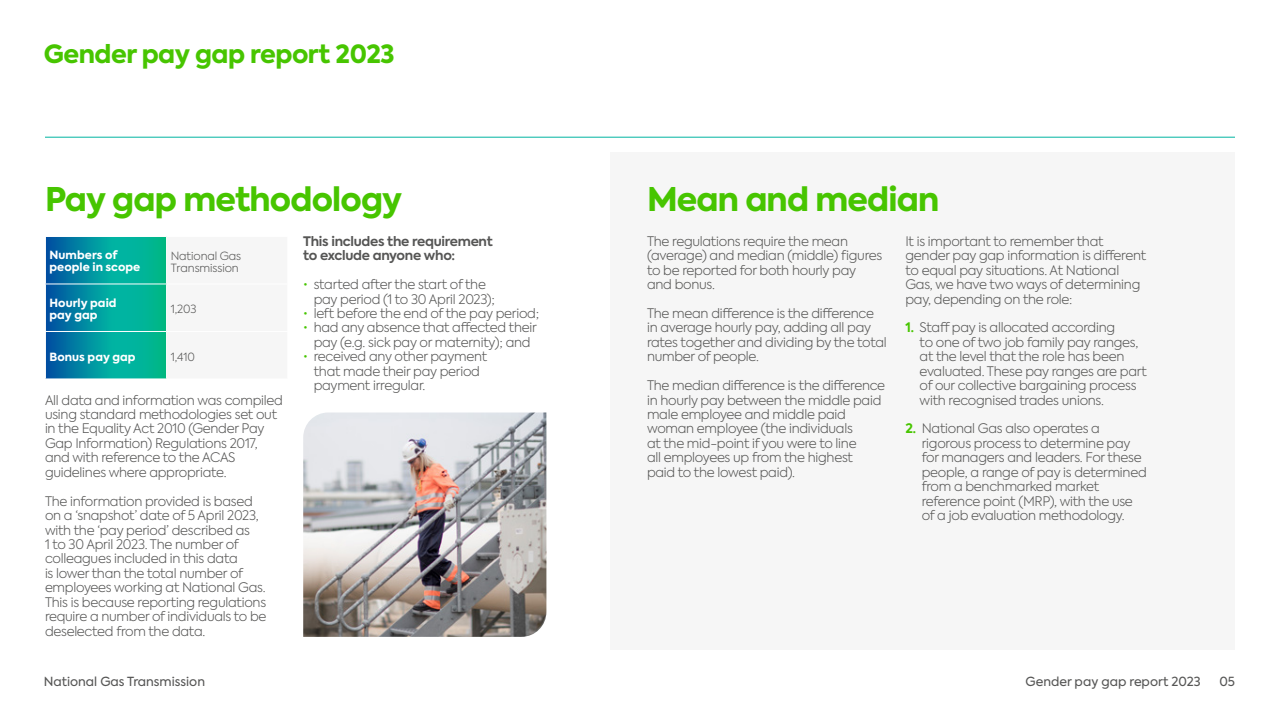
<style>
.page{position:relative;width:1280px;height:720px;background:#fff}
.page>*{position:absolute;margin:0;border:0;box-sizing:border-box;transform-origin:0 0}
.t1{font:800 32.5px "Axiforma";letter-spacing:-.025em;color:#47c500}
.t2{font:800 25px "Axiforma";letter-spacing:-.02em;color:#47c500}
.t3{font:300 13.12px/14.5px "Axiforma";letter-spacing:-.02em;color:#565655}
.t4{font:700 13.12px/14.4px "Axiforma";letter-spacing:-.02em;color:#565655}
.t5{font:12.5px "Axiforma";color:#565655}
.t6{font:800 11.25px/11.9px "Axiforma";letter-spacing:.005em;color:#fff}
.t7{font:300 11.25px/11.9px "Axiforma";letter-spacing:-.01em;color:#565655}
.s1{color:#47c500}
.s2{font-weight:700;color:#47c500}
</style>
<div class="page">
<div style="left:611px;top:152px;width:624px;height:498px;background:#f6f6f6"></div>
<hr style="left:45px;top:137px;width:1190px;height:1px;background:#00b4a2">
<svg style="left:46px;top:237px;width:120px;height:141px;background:#01979d"></svg>
<hr style="left:45px;top:284px;width:122px;height:1px;background:#fff">
<hr style="left:45px;top:331px;width:122px;height:1px;background:#fff">
<img style="left:303px;top:412px;width:243px;height:225px">
<h2 class="t2" style="left:44px;top:37px;width:353px">Gender pay gap report 2023</h2>
<h1 class="t1" style="left:45px;top:176px;width:359px">Pay gap methodology</h1>
<h1 class="t1" style="left:647px;top:176px;width:294px">Mean and median</h1>
<p class="t6" style="left:50px;top:249px;width:92px">Numbers of people in scope</p>
<p class="t7" style="left:171px;top:250px;width:72px">National Gas<br>Transmission</p>
<p class="t6" style="left:50px;top:298px;width:68px">Hourly paid pay gap</p>
<p class="t7" style="left:171px;top:303px;width:27px">1,203</p>
<p class="t6" style="left:50px;top:351px;width:88px">Bonus pay gap</p>
<p class="t7" style="left:171px;top:351px;width:26px">1,410</p>
<p class="t4" style="left:303px;top:234px;width:191px">This includes the requirement to exclude anyone who:</p>
<p class="t3" style="left:314px;top:277px;width:183px;text-indent:-11px"><span class="s1">•</span> started after the start of the pay period (1 to 30 April 2023);</p>
<p class="t3" style="left:303px;top:306px;width:238px"><span class="s1">•</span> left before the end of the pay period;</p>
<p class="t3" style="left:303px;top:320px;width:235px;text-align:center"><span class="s1">•</span> had any absence that affected their pay (e.g. sick pay or maternity); and</p>
<p class="t3" style="left:314px;top:349px;width:175px;text-indent:-11px"><span class="s1">•</span> received any other payment that made their pay period payment irregular.</p>
<p class="t3" style="left:647px;top:234px;width:237px">The regulations require the mean (average) and median (middle) figures to be reported for both hourly pay and bonus.</p>
<p class="t3" style="left:647px;top:306px;width:241px">The mean difference is the difference in average hourly pay, adding all pay rates together and dividing by the total number of people.</p>
<p class="t3" style="left:647px;top:378px;width:240px">The median difference is the difference in hourly pay between the middle paid male employee and middle paid woman employee (the individuals<br>at the mid-point if you were to line<br>all employees up from the highest<br>paid to the lowest paid).</p>
<p class="t3" style="left:905px;top:234px;width:242px">It is important to remember that gender pay gap information is different to equal pay situations. At National Gas, we have two ways of determining pay, depending on the role:</p>
<p class="t3" style="left:920px;top:320px;width:229px;text-indent:-14px"><span class="s2">1.</span> Staff pay is allocated according<br>to one of two job family pay ranges, at the level that the role has been evaluated. These pay ranges are part of our collective bargaining process with recognised trades unions.</p>
<p class="t3" style="left:922px;top:421px;width:227px;text-indent:-16px"><span class="s2">2.</span> National Gas also operates a rigorous process to determine pay for managers and leaders. For these people, a range of pay is determined from a benchmarked market reference point (MRP), with the use of a job evaluation methodology.</p>
<p class="t3" style="left:45px;top:393px;width:239px">All data and information was compiled using standard methodologies set out in the Equality Act 2010 (Gender Pay Gap Information) Regulations 2017, and with reference to the ACAS guidelines where appropriate.</p>
<p class="t3" style="left:45px;top:494px;width:223px">The information provided is based on a ‘snapshot’ date of 5 April 2023, with the ‘pay period’ described as<br>1 to 30 April 2023. The number of colleagues included in this data<br>is lower than the total number of employees working at National Gas.<br>This is because reporting regulations require a number of individuals to be deselected from the data.</p>
<p class="t5" style="left:44px;top:673px;width:163px">National Gas Transmission</p>
<p class="t5" style="left:1026px;top:673px;width:177px">Gender pay gap report 2023</p>
<p class="t5" style="left:1219px;top:673px;width:17px">05</p>
</div>
